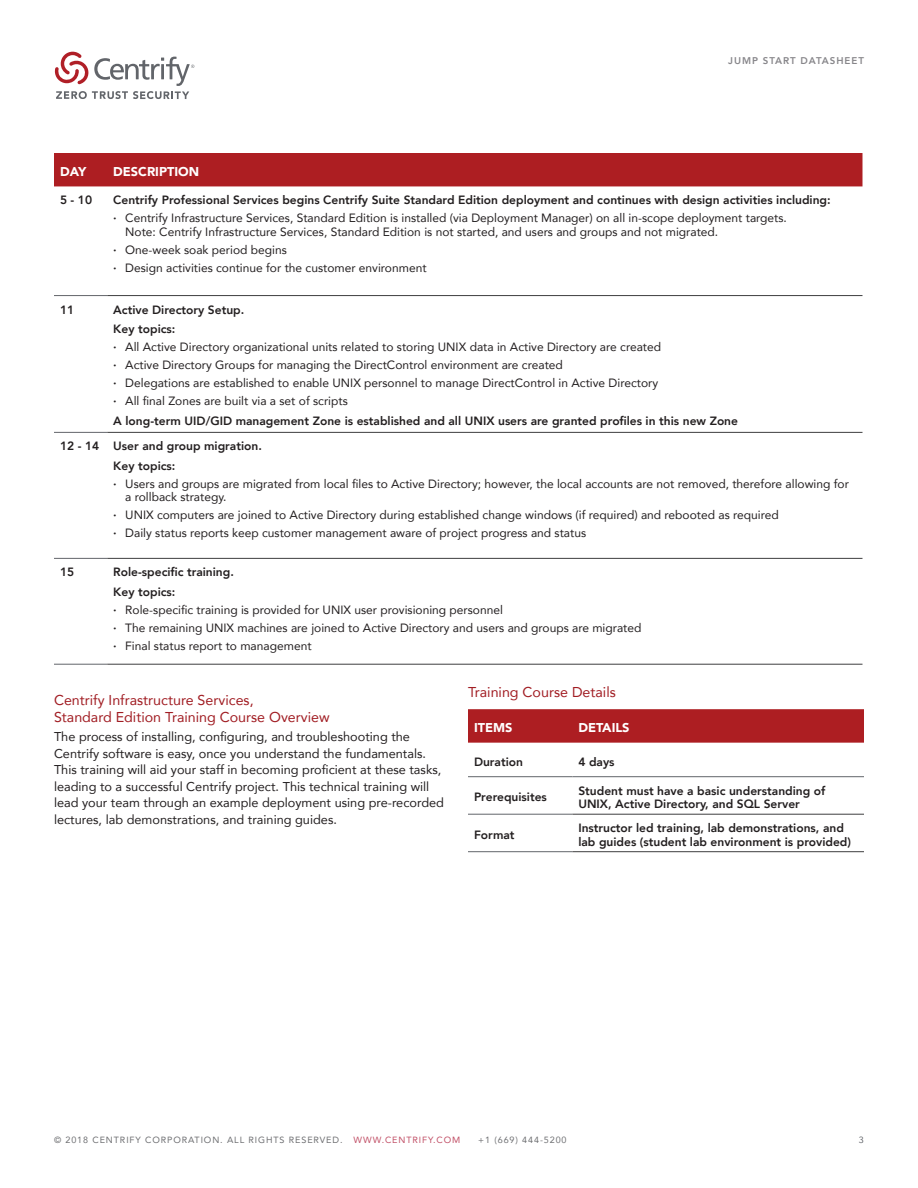
<style>
.page{position:relative;width:918px;height:1188px;background:#fff}
.page>*{position:absolute;margin:0;border:0;box-sizing:border-box;transform-origin:0 0}
.t1{font:14.25px/16.5px "Avenir";color:#a11d23}
.t2{font:12.75px/16.5px "Avenir";color:#231f20}
.t3{font:900 12.75px "Avenir";color:#fff}
.t4{font:12px/18px "Avenir";color:#231f20}
.t5{font:800 12px/19.5px "Avenir";color:#231f20}
.t6{font:800 9.75px "Avenir";letter-spacing:.1em;color:#87868a}
.t7{font:9px "Avenir";letter-spacing:.1em;color:#6c6d70}
.t8{font:9px "Avenir";color:#62656a}
.s1{font-weight:400}
.s2{font-weight:800}
.s3{color:#c04d64}
</style>
<div class="page">
<svg style="left:55px;top:52px;width:139px;height:47px"></svg>
<div style="left:54px;top:153px;width:808px;height:33px;background:#ad1e22"></div>
<hr style="left:54px;top:295px;width:53px;height:1px;background:#62656a">
<hr style="left:54px;top:432px;width:53px;height:1px;background:#62656a">
<hr style="left:54px;top:558px;width:53px;height:1px;background:#62656a">
<hr style="left:54px;top:664px;width:53px;height:1px;background:#62656a">
<hr style="left:107px;top:295px;width:755px;height:1px;background:#3e3e3f">
<hr style="left:107px;top:432px;width:755px;height:1px;background:#3e3e3f">
<hr style="left:107px;top:558px;width:755px;height:1px;background:#3e3e3f">
<hr style="left:107px;top:664px;width:755px;height:1px;background:#3e3e3f">
<div style="left:468px;top:709px;width:396px;height:34px;background:#ad1e22"></div>
<hr style="left:468px;top:814px;width:104px;height:1px;background:#62656a">
<hr style="left:468px;top:851px;width:104px;height:1px;background:#62656a">
<hr style="left:572px;top:814px;width:292px;height:1px;background:#3e3e3f">
<hr style="left:572px;top:851px;width:292px;height:1px;background:#3e3e3f">
<hr style="left:468px;top:776px;width:104px;height:1px;background:#62656a">
<hr style="left:572px;top:776px;width:292px;height:1px;background:#62656a">
<p class="t6" style="left:728px;top:53px;width:137px">JUMP START DATASHEET</p>
<p class="t3" style="left:60px;top:161px;width:28px">DAY</p>
<p class="t3" style="left:113px;top:161px;width:87px">DESCRIPTION</p>
<p class="t5" style="left:60px;top:190px;width:34px">5 - 10</p>
<p class="t5" style="left:113px;top:191px;width:719px;line-height:18px">Centrify Professional Services begins Centrify Suite Standard Edition deployment and continues with design activities including: ∙ <span class="s1">Centrify Infrastructure Services, Standard Edition is installed (via Deployment Manager) on all in-scope deployment targets.</span></p>
<p class="t4" style="left:113px;top:222px;width:607px;text-indent:12px">Note: Centrify Infrastructure Services, Standard Edition is not started, and users and groups and not migrated. <span class="s2">∙</span> One-week soak period begins<br><span class="s2">∙</span> Design activities continue for the customer environment</p>
<p class="t5" style="left:60px;top:300px;width:16px">11</p>
<p class="t5" style="left:113px;top:300px;width:133px">Active Directory Setup.<br>Key topics:</p>
<p class="t4" style="left:113px;top:338px;width:549px"><span class="s2">∙</span> All Active Directory organizational units related to storing UNIX data in Active Directory are created <span class="s2">∙</span> Active Directory Groups for managing the DirectControl environment are created<br><span class="s2">∙</span> Delegations are established to enable UNIX personnel to manage DirectControl in Active Directory <span class="s2">∙</span> All final Zones are built via a set of scripts</p>
<p class="t5" style="left:60px;top:408px;width:680px;line-height:25.8px;text-indent:53px">A long-term UID/GID management Zone is established and all UNIX users are granted profiles in this new Zone<br>12 - 14 User and group migration.</p>
<p class="t4" style="left:113px;top:456px;width:737px"><span class="s2">Key topics:<br>∙</span> Users and groups are migrated from local files to Active Directory; however, the local accounts are not removed, therefore allowing for</p>
<p class="t4" style="left:113px;top:488px;width:667px;text-indent:12px">a rollback strategy.<br><span class="s2">∙</span> UNIX computers are joined to Active Directory during established change windows (if required) and rebooted as required <span class="s2">∙</span> Daily status reports keep customer management aware of project progress and status</p>
<p class="t5" style="left:60px;top:562px;width:16px">15</p>
<p class="t5" style="left:113px;top:562px;width:122px">Role-specific training.<br>Key topics:</p>
<p class="t4" style="left:113px;top:600px;width:530px"><span class="s2">∙</span> Role-specific training is provided for UNIX user provisioning personnel<br><span class="s2">∙</span> The remaining UNIX machines are joined to Active Directory and users and groups are migrated <span class="s2">∙</span> Final status report to management</p>
<p class="t1" style="left:54px;top:692px;width:277px">Centrify Infrastructure Services,<br>Standard Edition Training Course Overview</p>
<p class="t2" style="left:54px;top:728px;width:392px">The process of installing, configuring, and troubleshooting the Centrify software is easy, once you understand the fundamentals.<br>This training will aid your staff in becoming proficient at these tasks, leading to a successful Centrify project. This technical training will lead your team through an example deployment using pre-recorded lectures, lab demonstrations, and training guides.</p>
<p class="t1" style="left:468px;top:683px;width:149px">Training Course Details</p>
<p class="t3" style="left:474px;top:717px;width:40px">ITEMS</p>
<p class="t3" style="left:578px;top:717px;width:53px">DETAILS</p>
<p class="t5" style="left:474px;top:752px;width:51px">Duration</p>
<p class="t5" style="left:578px;top:752px;width:38px">4 days</p>
<p class="t5" style="left:474px;top:788px;width:74px">Prerequisites</p>
<p class="t5" style="left:578px;top:784px;width:249px;line-height:13.5px">Student must have a basic understanding of<br>UNIX, Active Directory, and SQL Server</p>
<p class="t5" style="left:474px;top:825px;width:42px">Format</p>
<p class="t5" style="left:578px;top:821px;width:274px;line-height:13.5px">Instructor led training, lab demonstrations, and lab guides (student lab environment is provided)</p>
<p class="t7" style="left:54px;top:1133px;width:408px">© 2018 CENTRIFY CORPORATION. ALL RIGHTS RESERVED. <span class="s3">WWW.CENTRIFY.COM</span></p>
<p class="t7" style="left:478px;top:1133px;width:90px">+1 (669) 444-5200</p>
<p class="t8" style="left:859px;top:1133px;width:7px">3</p>
</div>
